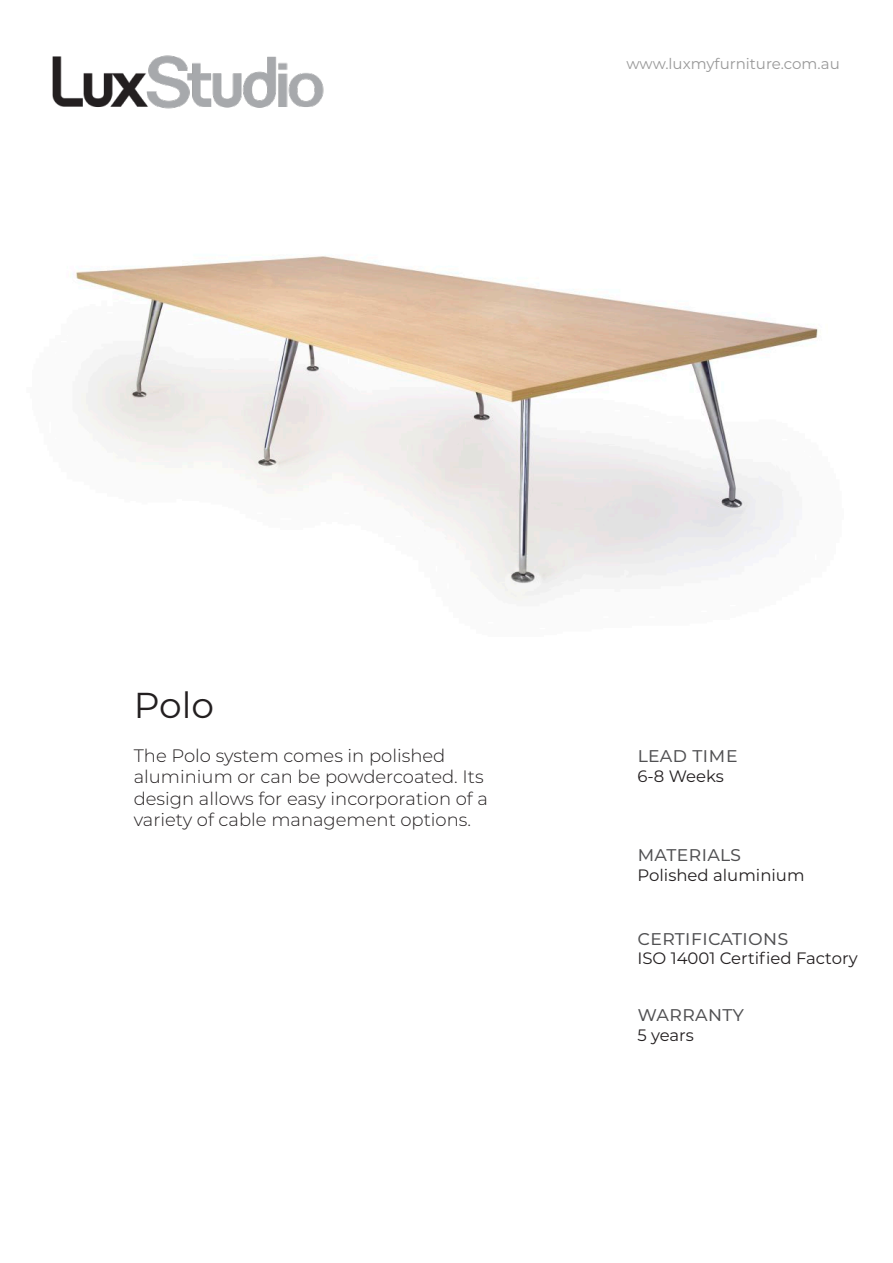
<style>
.page{position:relative;width:893px;height:1263px;background:#fff}
.page>*{position:absolute;margin:0;border:0;box-sizing:border-box;transform-origin:0 0}
.t1{font:36px "Montserrat";color:#231f20}
.t2{font:21px "Montserrat";color:#505052}
.t3{font:300 18px/21.6px "Montserrat";color:#231f20}
.sub-info{font:16.5px "Montserrat";color:#231f20}
.t4{font:15px "Montserrat";color:#999}
</style>
<div class="page">
<img style="left:52px;top:55px;width:272px;height:54px">
<img style="left:76px;top:256px;width:742px;height:345px">
<p class="t4" style="left:626px;top:53px;width:215px">www.luxmyfurniture.com.au</p>
<p class="t1" style="left:134px;top:681px;width:82px">Polo</p>
<p class="t3" style="left:134px;top:744px;width:356px">The Polo system comes in polished aluminium or can be powdercoated. Its design allows for easy incorporation of a variety of cable management options.</p>
<p class="t2" style="left:637px;top:740px;width:102px">lead time</p>
<p class="sub-info" style="left:637px;top:765px;width:88px">6-8 Weeks</p>
<p class="t2" style="left:637px;top:839px;width:105px">materials</p>
<p class="sub-info" style="left:637px;top:864px;width:169px">Polished aluminium</p>
<p class="t2" style="left:637px;top:923px;width:153px">certifications</p>
<p class="sub-info" style="left:637px;top:947px;width:222px">ISO 14001 Certified Factory</p>
<p class="t2" style="left:637px;top:999px;width:108px">warranty</p>
<p class="sub-info" style="left:637px;top:1023px;width:58px">5 years</p>
</div>
